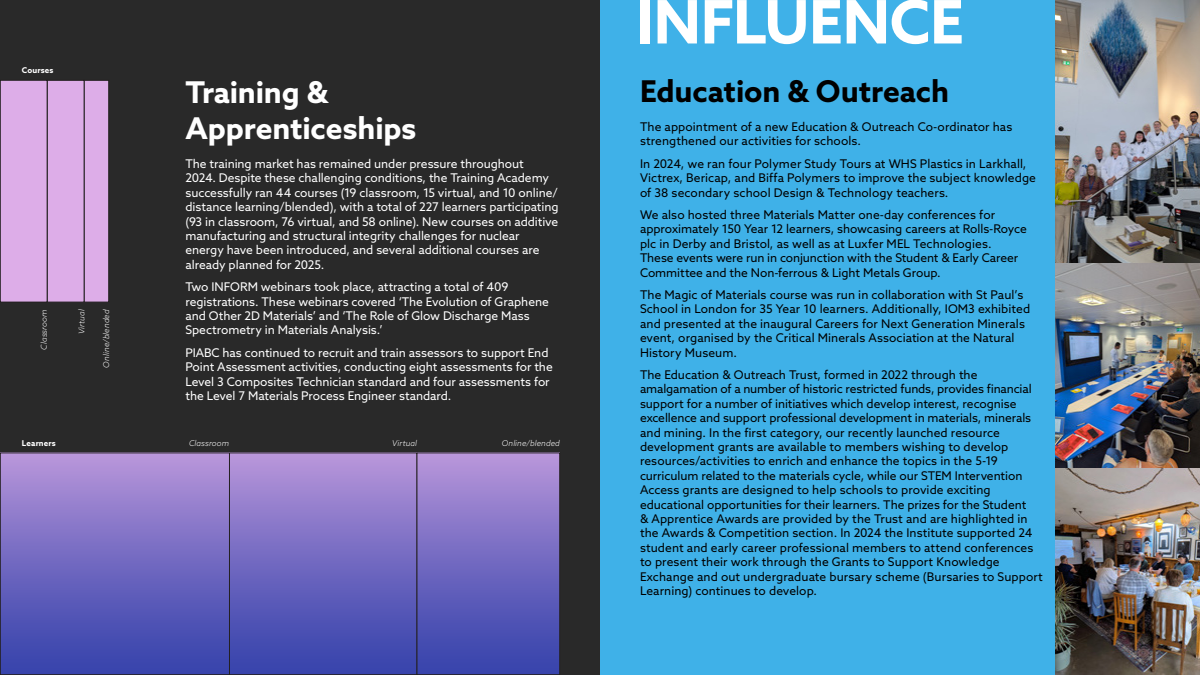
<style>
.page{position:relative;width:1200px;height:675px;background:#fff}
.page>*{position:absolute;margin:0;border:0;box-sizing:border-box;transform-origin:0 0}
.t1{font:700 60px "Azo Sans";letter-spacing:-.005em;color:#fff}
.t2{font:700 30px/36px "Azo Sans";letter-spacing:-.005em;color:#fff}
.t3{font:700 30px "Azo Sans";letter-spacing:-.005em;color:#000}
.t4{font:12px/14.4px "Azo Sans";letter-spacing:.005em;color:#000}
.t5{font:12px/14.4px "Azo Sans";letter-spacing:-.005em;color:#fff}
.t6{font:italic 300 8px "Azo Sans";letter-spacing:.01em;color:#fff}
.t7{font:700 8px "Azo Sans";letter-spacing:.02em;color:#fff}
</style>
<div class="page">
<div style="left:600px;top:0;width:474px;height:675px;background:#3fb1e8"></div>
<div style="left:0;top:0;width:600px;height:675px;background:#292929"></div>
<img style="left:1055px;top:0;width:145px;height:675px">
<div style="left:84px;top:80px;width:25px;height:222px;background:#ddade8;border:1px solid #242021"></div>
<div style="left:417px;top:453px;width:143px;height:222px;background:linear-gradient(to bottom,#b695d9,#3140aa)"></div>
<div style="left:416px;top:453px;width:144px;height:222px;border:1px solid #242021"></div>
<div style="left:47px;top:80px;width:37px;height:222px;background:#ddade8;border:1px solid #242021"></div>
<div style="left:229px;top:453px;width:188px;height:222px;background:linear-gradient(to bottom,#b695d9,#3140aa)"></div>
<div style="left:229px;top:453px;width:188px;height:222px;border:1px solid #242021"></div>
<div style="left:0;top:80px;width:47px;height:222px;background:#ddade8"></div>
<div style="left:0;top:80px;width:47px;height:222px;border:1px solid #242021"></div>
<div style="left:0;top:453px;width:229px;height:222px;background:linear-gradient(to bottom,#b695d9,#3140aa)"></div>
<div style="left:0;top:453px;width:230px;height:222px;border:1px solid #242021"></div>
<p class="t7" style="left:22px;top:65px;width:33px">Courses</p>
<p class="t6" style="left:39px;top:350px;width:42px;rotate:-90deg">Classroom</p>
<p class="t6" style="left:76px;top:334px;width:26px;rotate:-90deg">Virtual</p>
<p class="t6" style="left:101px;top:368px;width:60px;rotate:-90deg">Online/blended</p>
<h2 class="t2" style="left:185px;top:74px;width:232px">Training &amp;<br>Apprenticeships</h2>
<p class="t5" style="left:185px;top:156px;width:375px">The training market has remained under pressure throughout<br>2024. Despite these challenging conditions, the Training Academy successfully ran 44 courses (19 classroom, 15 virtual, and 10 online/ distance learning/blended), with a total of 227 learners participating (93 in classroom, 76 virtual, and 58 online). New courses on additive manufacturing and structural integrity challenges for nuclear energy have been introduced, and several additional courses are already planned for 2025.</p>
<p class="t5" style="left:185px;top:280px;width:365px">Two INFORM webinars took place, attracting a total of 409 registrations. These webinars covered ‘The Evolution of Graphene and Other 2D Materials’ and ‘The Role of Glow Discharge Mass Spectrometry in Materials Analysis.’</p>
<p class="t5" style="left:185px;top:345px;width:369px">PIABC has continued to recruit and train assessors to support End Point Assessment activities, conducting eight assessments for the Level 3 Composites Technician standard and four assessments for the Level 7 Materials Process Engineer standard.</p>
<p class="t7" style="left:22px;top:437px;width:35px">Learners</p>
<p class="t6" style="left:189px;top:437px;width:42px">Classroom</p>
<p class="t6" style="left:392px;top:437px;width:26px">Virtual</p>
<p class="t6" style="left:502px;top:437px;width:60px">Online/blended</p>
<h1 class="t1" style="left:636px;top:-18px;width:329px">INFLUENCE</h1>
<h2 class="t3" style="left:640px;top:72px;width:311px">Education &amp; Outreach</h2>
<p class="t4" style="left:640px;top:119px;width:374px">The appointment of a new Education &amp; Outreach Co-ordinator has strengthened our activities for schools.</p>
<p class="t4" style="left:640px;top:156px;width:398px">In 2024, we ran four Polymer Study Tours at WHS Plastics in Larkhall,<br>Victrex, Bericap, and Biffa Polymers to improve the subject knowledge of 38 secondary school Design &amp; Technology teachers.</p>
<p class="t4" style="left:640px;top:207px;width:388px">We also hosted three Materials Matter one-day conferences for approximately 150 Year 12 learners, showcasing careers at Rolls-Royce plc in Derby and Bristol, as well as at Luxfer MEL Technologies.<br>These events were run in conjunction with the Student &amp; Early Career Committee and the Non-ferrous &amp; Light Metals Group.</p>
<p class="t4" style="left:640px;top:287px;width:392px">The Magic of Materials course was run in collaboration with St Paul’s School in London for 35 Year 10 learners. Additionally, IOM3 exhibited and presented at the inaugural Careers for Next Generation Minerals event, organised by the Critical Minerals Association at the Natural History Museum.</p>
<p class="t4" style="left:640px;top:367px;width:404px">The Education &amp; Outreach Trust, formed in 2022 through the amalgamation of a number of historic restricted funds, provides financial support for a number of initiatives which develop interest, recognise excellence and support professional development in materials, minerals and mining. In the first category, our recently launched resource development grants are available to members wishing to develop resources/activities to enrich and enhance the topics in the 5-19 curriculum related to the materials cycle, while our STEM Intervention Access grants are designed to help schools to provide exciting educational opportunities for their learners. The prizes for the Student<br>&amp; Apprentice Awards are provided by the Trust and are highlighted in the Awards &amp; Competition section. In 2024 the Institute supported 24 student and early career professional members to attend conferences to present their work through the Grants to Support Knowledge Exchange and out undergraduate bursary scheme (Bursaries to Support Learning) continues to develop.</p>
</div>
